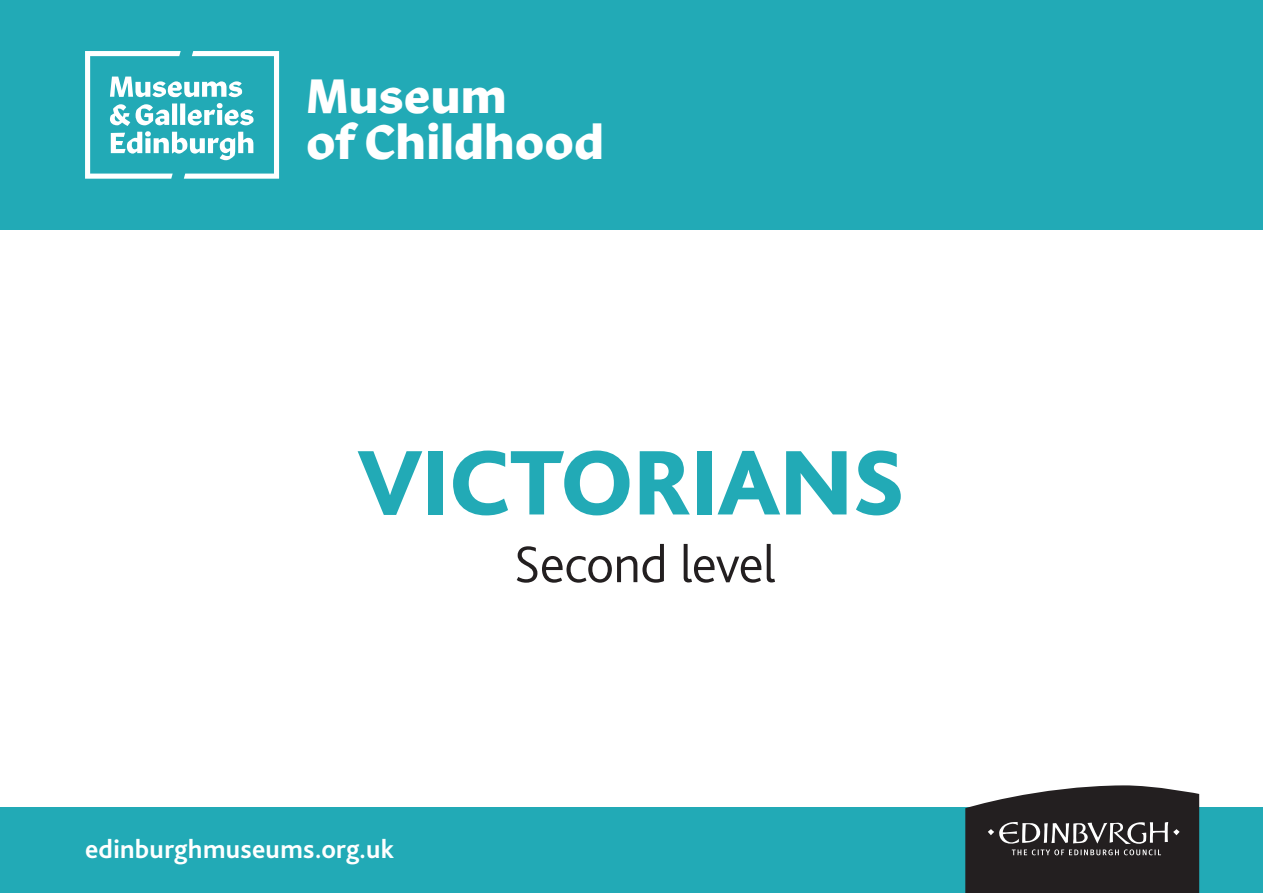
<style>
.page{position:relative;width:1263px;height:893px;background:#fff}
.page>*{position:absolute;margin:0;border:0;box-sizing:border-box;transform-origin:0 0}
.t1{font:800 96px "Bliss 2";letter-spacing:-.02em;color:#22aab6}
.t2{font:300 54px "Bliss 2";letter-spacing:-.01em;color:#231f20}
.t3{font:700 49.5px/46.5px "Robinson";color:#fff}
.t4{font:700 27px "Bliss 2";letter-spacing:.01em;color:#fff}
</style>
<div class="page">
<div style="left:0;top:0;width:1263px;height:230px;background:#22aab6"></div>
<svg style="left:85px;top:51px;width:194px;height:128px"></svg>
<div style="left:0;top:808px;width:1263px;height:85px;background:#22aab6"></div>
<svg style="left:965px;top:785px;width:234px;height:108px;background:#3d3b3c"></svg>
<h3 class="t3" style="left:306px;top:67px;width:300px">Museum<br>of Childhood</h3>
<h1 class="t1" style="left:357px;top:423px;width:550px">VICTORIANS</h1>
<p class="t4" style="left:85px;top:832px;width:310px">edinburghmuseums.org.uk</p>
<h2 class="t2" style="left:514px;top:531px;width:264px">Second level</h2>
</div>
